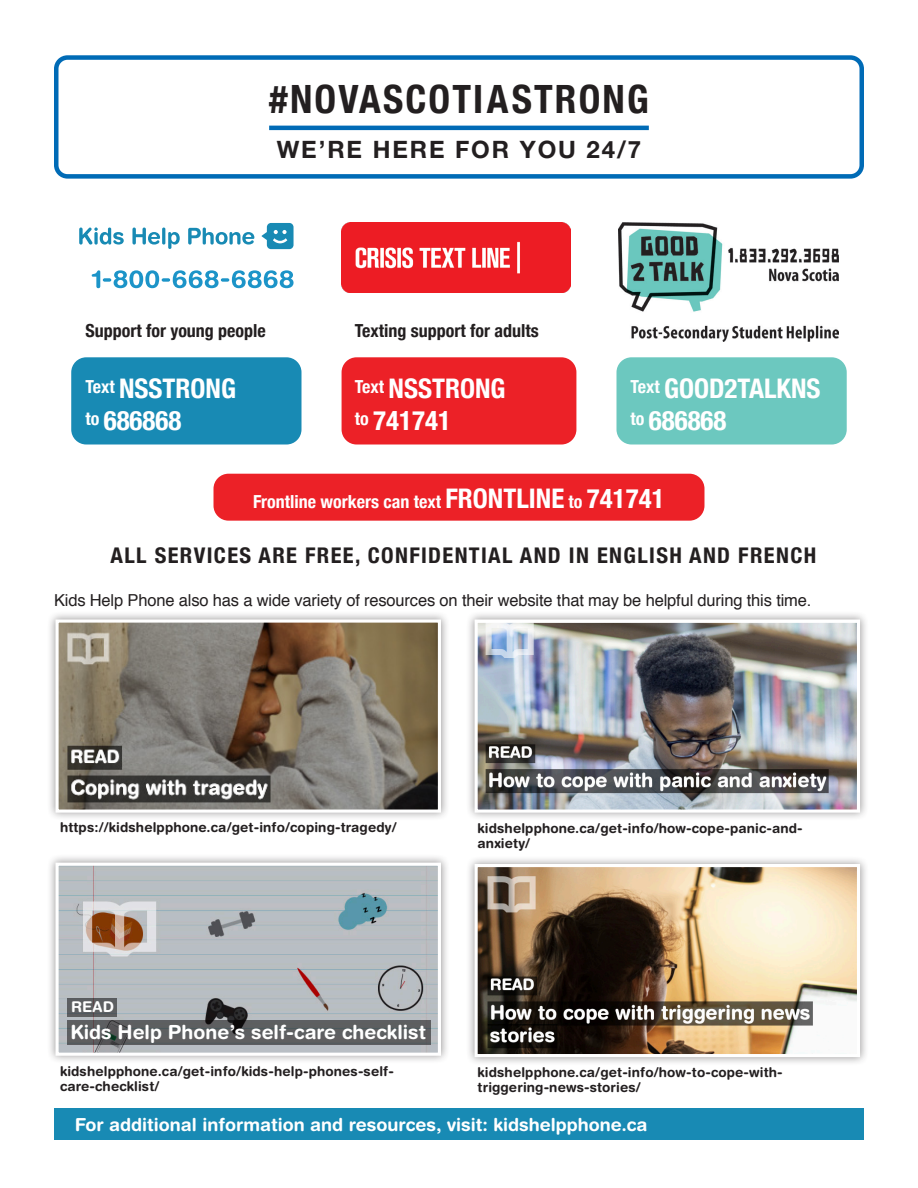
<style>
.page{position:relative;width:918px;height:1188px;background:#fff}
.page>*{position:absolute;margin:0;border:0;box-sizing:border-box;transform-origin:0 0}
.t1{font:700 condensed 39px "Helvetica Neue";letter-spacing:.055em;color:#231f20}
.t2{font:700 condensed 27px "Helvetica Neue";color:#fff}
.t3{font:700 24px "Helvetica Neue";letter-spacing:.08em;color:#231f20}
.t4{font:700 condensed 21.6px "Helvetica Neue";letter-spacing:.06em;color:#231f20;scale:1.04 1}
.t5{font:700 19.5px "Helvetica Rounded";color:#fff}
.t6{font:700 18px "Helvetica Rounded";color:#fff}
.t7{font:700 condensed 18px "Helvetica Neue";color:#231f20}
.t8{font:700 condensed 18px "Helvetica Neue";color:#fff}
.Paragraph_Style_1{font:16.5px "Helvetica";letter-spacing:-.01em;color:#231f20}
.t9{font:700 14.85px "Helvetica Rounded";color:#fff}
.URL{font:700 13.5px/15px "Helvetica Rounded";letter-spacing:.01em;color:#231f20}
.s1{font-size:27px}
</style>
<div class="page">
<div style="left:54px;top:1108px;width:810px;height:32px;background:#188ab4"></div>
<div style="left:47px;top:854px;width:403px;height:210px;background:#231f20;opacity:.47"></div>
<img style="left:59px;top:867px;width:378px;height:185px">
<div style="left:55px;top:863px;width:386px;height:193px;border:3px solid #fff"></div>
<div style="left:466px;top:855px;width:403px;height:210px;background:#231f20;opacity:.47"></div>
<img style="left:479px;top:868px;width:377px;height:185px">
<div style="left:475px;top:864px;width:385px;height:193px;border:3px solid #fff"></div>
<div style="left:466px;top:611px;width:403px;height:210px;background:#231f20;opacity:.47"></div>
<img style="left:479px;top:623px;width:377px;height:186px">
<div style="left:475px;top:619px;width:385px;height:194px;border:3px solid #fff"></div>
<svg style="left:67px;top:998px;width:50px;height:18px"></svg>
<svg style="left:67px;top:1021px;width:364px;height:24px;background:#595b5d"></svg>
<div style="left:47px;top:611px;width:403px;height:210px;background:#231f20;opacity:.47"></div>
<img style="left:59px;top:623px;width:378px;height:186px">
<div style="left:55px;top:619px;width:386px;height:194px;border:3px solid #fff"></div>
<div style="left:54px;top:55px;width:810px;height:124px;border:4px solid #006bb6;border-radius:11px"></div>
<hr style="left:269px;top:126px;width:380px;height:4px;background:#006bb6">
<div style="left:73px;top:359px;width:227px;height:84px;background:#188ab4;border-radius:14px"></div>
<div style="left:71px;top:357px;width:230px;height:88px;border:3px solid #188ab4;border-radius:14px"></div>
<div style="left:343px;top:359px;width:232px;height:84px;background:#ec2127;border-radius:14px"></div>
<div style="left:342px;top:357px;width:234px;height:88px;border:3px solid #ec2127;border-radius:14px"></div>
<img style="left:342px;top:223px;width:229px;height:70px">
<div style="left:618px;top:359px;width:227px;height:84px;background:#6cc8bf;border-radius:14px"></div>
<div style="left:616px;top:357px;width:231px;height:88px;border:3px solid #6cc8bf;border-radius:14px"></div>
<img style="left:618px;top:223px;width:221px;height:118px">
<svg style="left:79px;top:227px;width:45px;height:18px"></svg>
<svg style="left:132px;top:228px;width:28px;height:17px"></svg>
<hr style="left:162px;top:228px;width:3px;height:17px;background:#188ab4;border-radius:2px">
<svg style="left:168px;top:232px;width:12px;height:17px"></svg>
<svg style="left:188px;top:228px;width:66px;height:17px"></svg>
<svg style="left:262px;top:223px;width:32px;height:26px"></svg>
<svg style="left:92px;top:270px;width:202px;height:18px"></svg>
<div style="left:215px;top:475px;width:488px;height:44px;background:#ec2127;border-radius:14px"></div>
<div style="left:214px;top:474px;width:490px;height:47px;border:3px solid #ec2127;border-radius:14px"></div>
<p class="t1" style="left:269px;top:67px;width:381px">#NOVASCOTIASTRONG</p>
<p class="t3" style="left:277px;top:135px;width:366px">WE’RE HERE FOR YOU 24/7</p>
<p class="t7" style="left:85px;top:315px;width:182px">Support for young people</p>
<p class="t7" style="left:355px;top:315px;width:185px">Texting support for adults</p>
<p class="t2" style="left:85px;top:366px;width:152px"><sup>Text</sup> NSSTRONG</p>
<p class="t2" style="left:85px;top:398px;width:98px"><sup>to</sup> 686868</p>
<p class="t2" style="left:355px;top:366px;width:152px"><sup>Text</sup> NSSTRONG</p>
<p class="t2" style="left:355px;top:398px;width:98px"><sup>to</sup> 741741</p>
<p class="t2" style="left:631px;top:366px;width:192px"><sup>Text</sup> GOOD2TALKNS</p>
<p class="t2" style="left:631px;top:398px;width:98px"><sup>to</sup> 686868</p>
<p class="t8" style="left:253px;top:487px;width:413px">Frontline workers can text <span class="s1">FRONTLINE</span> to <span class="s1">741741</span></p>
<p class="t4" style="left:111px;top:537px;width:680px">ALL SERVICES ARE FREE, CONFIDENTIAL AND IN ENGLISH AND FRENCH</p>
<p class="Paragraph_Style_1" style="left:54px;top:587px;width:759px">Kids Help Phone also has a wide variety of resources on their website that may be helpful during this time.</p>
<p class="URL" style="left:60px;top:820px;width:338px">https://kidshelpphone.ca/get-info/coping-tragedy/</p>
<p class="URL" style="left:478px;top:820px;width:327px">kidshelpphone.ca/get-info/how-cope-panic-and&shy;anxiety/</p>
<p class="t9" style="left:71px;top:998px;width:44px">READ</p>
<p class="t5" style="left:70px;top:1021px;width:357px">Kids Help Phone’s self-care checklist</p>
<p class="URL" style="left:60px;top:1064px;width:335px">kidshelpphone.ca/get-info/kids-help-phones-self&shy;care-checklist/</p>
<p class="t6" style="left:75px;top:1114px;width:574px">For additional information and resources, visit: kidshelpphone.ca</p>
<p class="URL" style="left:478px;top:1064px;width:307px">kidshelpphone.ca/get-info/how-to-cope-with&shy;triggering-news-stories/</p>
</div>
